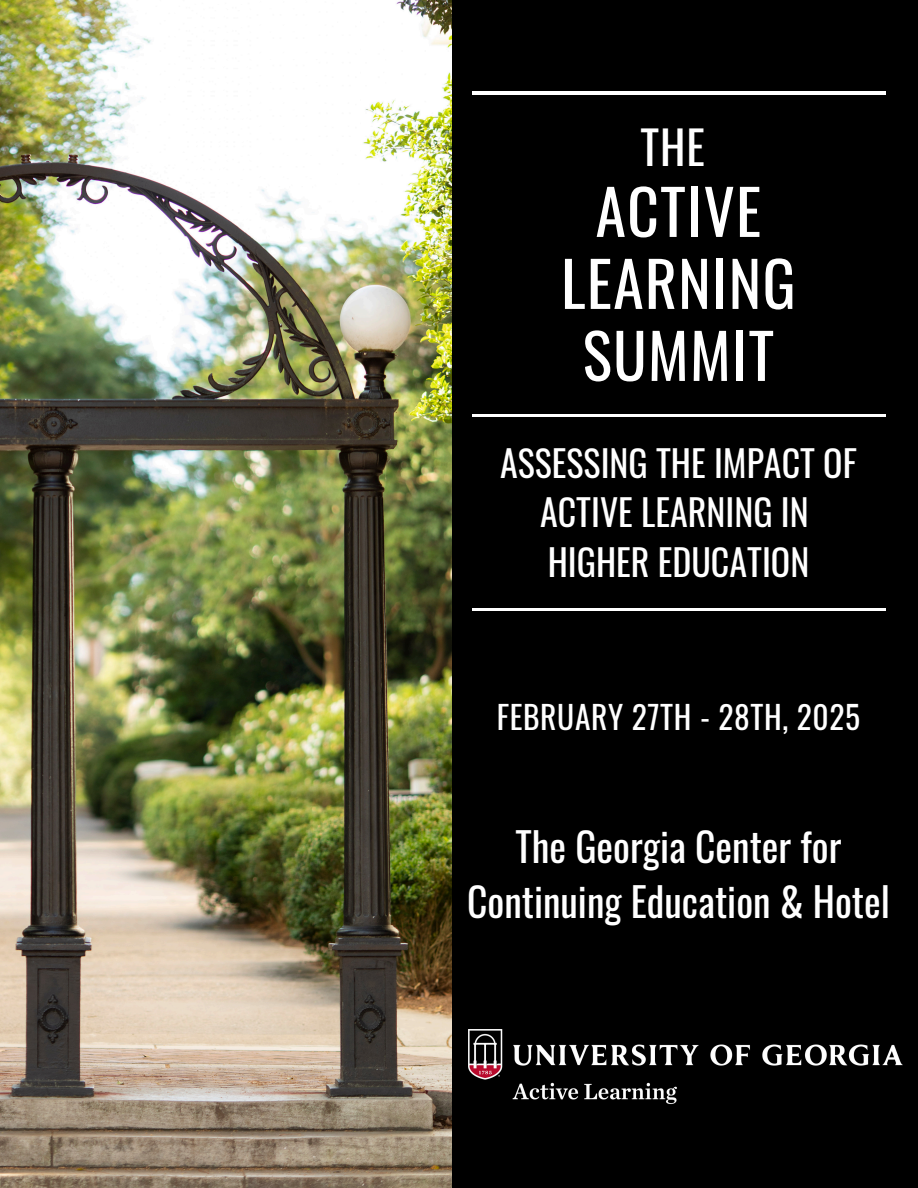
<style>
.page{position:relative;width:918px;height:1188px;background:#000}
.page>*{position:absolute;margin:0;border:0;box-sizing:border-box;transform-origin:0 0}
.t1{font:61.8px/72px "Oswald";letter-spacing:.02em;color:#fff;text-align:center}
.t2{font:45.3px "Oswald";color:#fff}
.t3{font:39.6px/55.2px "Oswald";color:#fff;text-align:center}
.t4{font:36px/49.5px "Oswald";color:#fff;text-align:center}
.t5{font:31.5px "Oswald";letter-spacing:.02em;color:#fff}
</style>
<div class="page">
<img style="left:0;top:0;width:451px;height:1188px">
<img style="left:468px;top:1030px;width:435px;height:74px">
<hr style="left:472px;top:608px;width:414px;height:3px;background:#fff">
<hr style="left:472px;top:92px;width:414px;height:2px;background:#fff">
<hr style="left:472px;top:414px;width:414px;height:3px;background:#fff">
<h1 class="t2" style="left:641px;top:112px;width:66px">THE</h1>
<h1 class="t1" style="left:561px;top:173px;width:236px">ACTIVE<br>LEARNING<br>SUMMIT</h1>
<p class="t4" style="left:500px;top:437px;width:358px">ASSESSING THE IMPACT OF<br>ACTIVE LEARNING IN<br>HIGHER EDUCATION</p>
<p class="t5" style="left:497px;top:693px;width:365px">FEBRUARY 27TH - 28TH, 2025</p>
<p class="t3" style="left:467px;top:818px;width:424px">The Georgia Center for<br>Continuing Education &amp; Hotel</p>
</div>
